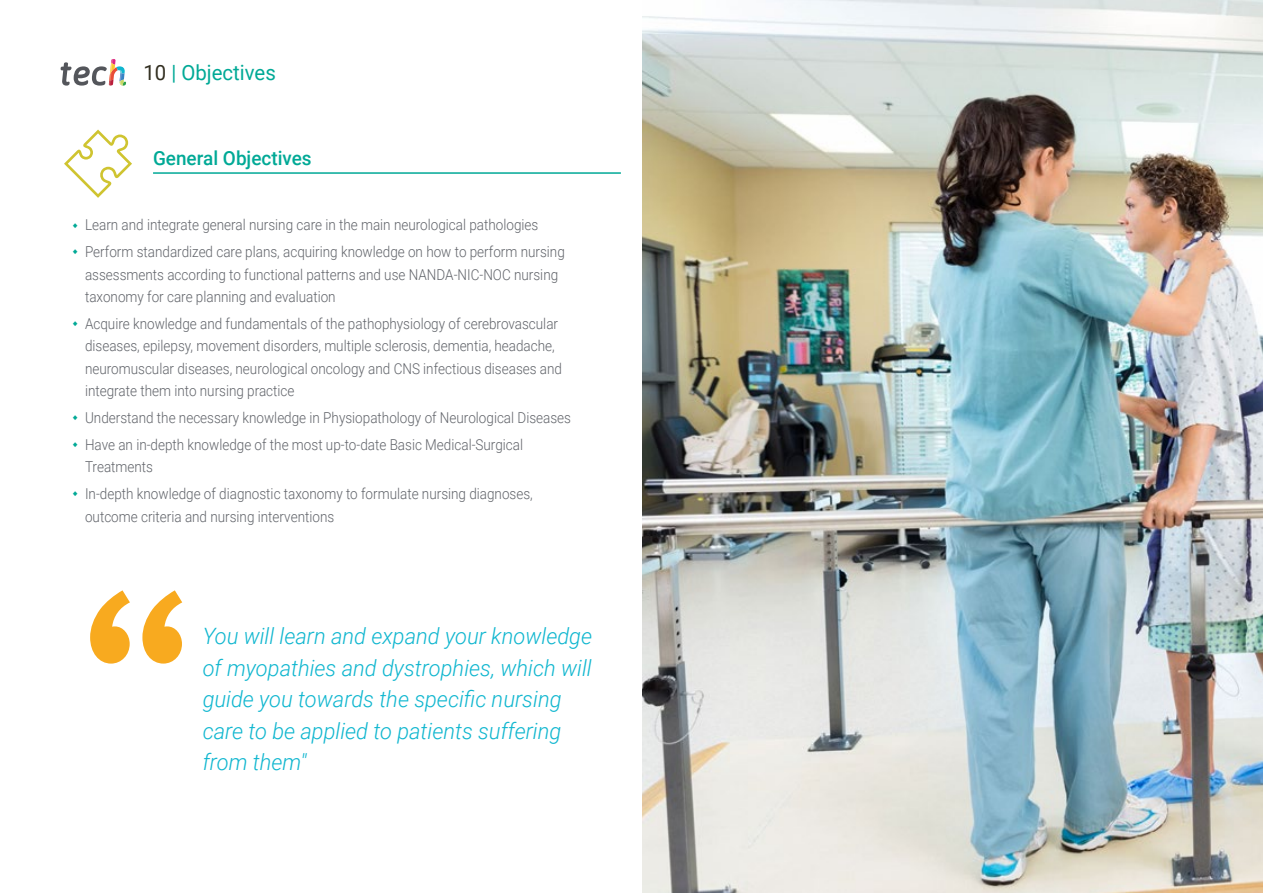
<style>
.page{position:relative;width:1263px;height:893px;background:#fff}
.page>*{position:absolute;margin:0;border:0;box-sizing:border-box;transform-origin:0 0}
.t1{font:italic 300 22.5px/31.5px "Roboto";color:#0fb6cf}
.t2{font:21px "Roboto";color:#00a996}
.t3{font:500 19.5px "Roboto";color:#00a996}
.t4{font:300 15px/22.5px "Roboto";color:#61646a;scale:.9 1}
.s1{color:#312e20}
</style>
<div class="page">
<hr style="left:153px;top:173px;width:468px;height:1px;background:#00a996">
<svg style="left:64px;top:130px;width:68px;height:68px"></svg>
<img style="left:642px;top:0;width:621px;height:893px">
<svg style="left:61px;top:59px;width:65px;height:27px"></svg>
<svg style="left:90px;top:590px;width:92px;height:74px"></svg>
<h2 class="t2" style="left:144px;top:57px;width:134px"><span class="s1">10</span> | Objectives</h2>
<h3 class="t3" style="left:153px;top:144px;width:160px">General Objectives</h3>
<p class="t4" style="left:85px;top:211px;width:535px;line-height:26.7px">Learn and integrate general nursing care in the main neurological pathologies<br>Perform standardized care plans, acquiring knowledge on how to perform nursing</p>
<p class="t4" style="left:85px;top:263px;width:527px">assessments according to functional patterns and use NANDA-NIC-NOC nursing taxonomy for care planning and evaluation</p>
<p class="t4" style="left:85px;top:312px;width:531px">Acquire knowledge and fundamentals of the pathophysiology of cerebrovascular diseases, epilepsy, movement disorders, multiple sclerosis, dementia, headache, neuromuscular diseases, neurological oncology and CNS infectious diseases and integrate them into nursing practice</p>
<p class="t4" style="left:85px;top:404px;width:541px;line-height:26.7px">Understand the necessary knowledge in Physiopathology of Neurological Diseases<br>Have an in-depth knowledge of the most up-to-date Basic Medical-Surgical</p>
<p class="t4" style="left:85px;top:453px;width:499px;line-height:26.7px">Treatments<br>In-depth knowledge of diagnostic taxonomy to formulate nursing diagnoses,</p>
<p class="t4" style="left:85px;top:505px;width:278px">outcome criteria and nursing interventions</p>
<h1 class="t1" style="left:203px;top:620px;width:391px">You will learn and expand your knowledge of myopathies and dystrophies, which will guide you towards the specific nursing care to be applied to patients suffering from them"</h1>
</div>
